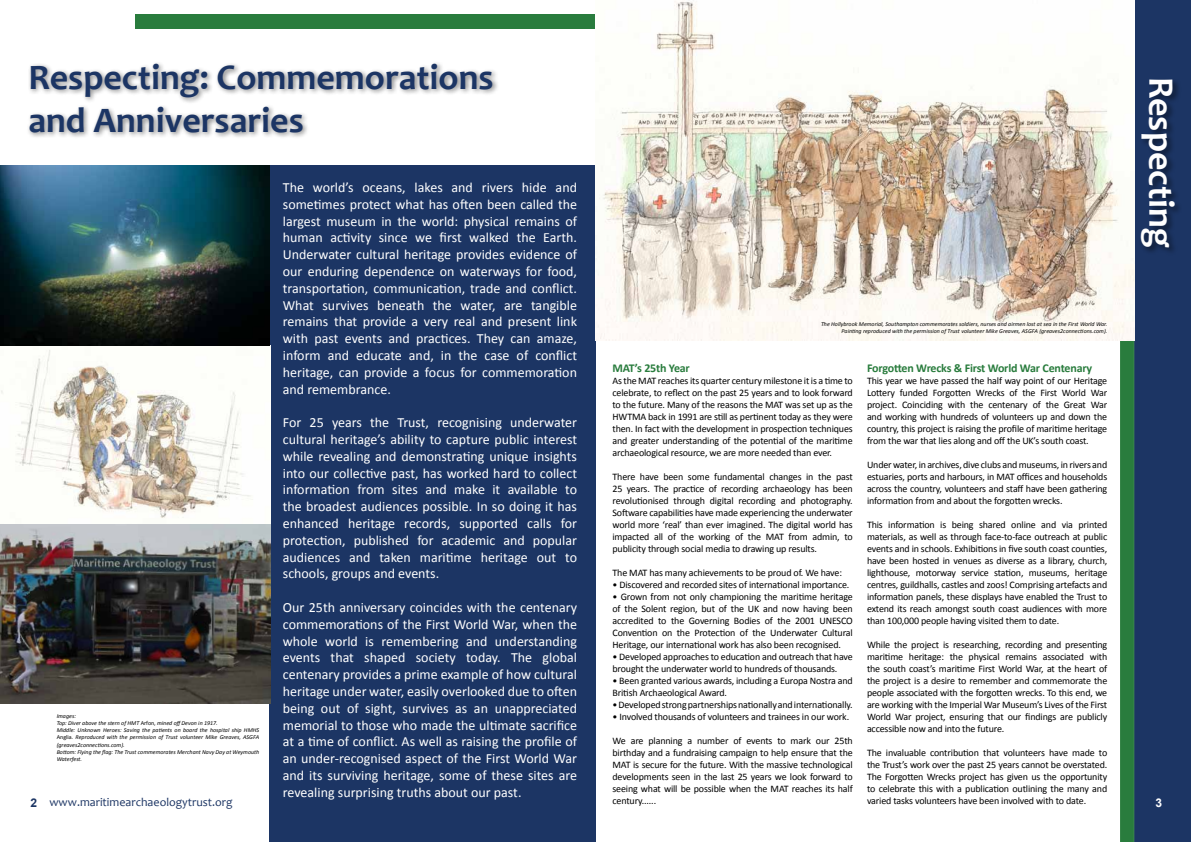
<style>
.page{position:relative;width:1191px;height:842px;background:#fff}
.page>*{position:absolute;margin:0;border:0;box-sizing:border-box;transform-origin:0 0}
.t1{font:700 36px/43.2px "Candara";color:#1c3564}
.t2{font:700 36px "Candara";color:#fff}
.t3{font:14px/16.8px "Calibri";color:#fff;text-align:justify}
.t4{font:700 12px "Calibri";letter-spacing:-.015em;color:#297c3d}
.t5{font:12px "Candara";color:#1c3564}
.t6{font:700 12px "Arial";color:#fff}
.t7{font:10px/12px "Calibri";letter-spacing:-.015em;color:#000;text-align:justify}
.t8{font:italic 6px/7.2px "Calibri";color:#000}
.s1{font-style:normal}
.s2{font-family:"Arial";font-weight:700}
</style>
<div class="page">
<div style="left:1134px;top:0;width:57px;height:842px;background:#1c3564"></div>
<svg style="left:1120px;top:340px;width:14px;height:502px;background:#2a7d3e"></svg>
<div style="left:135px;top:14px;width:460px;height:14px;background:#297c3d"></div>
<div style="left:1139px;top:78px;width:44px;height:178px;background:#000;opacity:.5"></div>
<div style="left:269px;top:166px;width:326px;height:676px;background:#1c3564"></div>
<div style="left:26px;top:60px;width:473px;height:79px;background:#000;opacity:.5"></div>
<img style="left:0;top:166px;width:270px;height:537px">
<img style="left:595px;top:1px;width:539px;height:339px">
<h1 class="t1" style="left:28px;top:55px;width:467px">Respecting: Commemorations and Anniversaries</h1>
<h1 class="t2" style="left:1183px;top:77px;width:173px;rotate:90deg">Respecting</h1>
<p class="t3" style="left:283px;top:178px;width:296px">The world’s oceans, lakes and rivers hide and sometimes protect what has often been called the largest museum in the world: physical remains of human activity since we first walked the Earth.<br>Underwater cultural heritage provides evidence of our enduring dependence on waterways for food, transportation, communication, trade and conflict.<br>What survives beneath the water, are tangible remains that provide a very real and present link with past events and practices. They can amaze, inform and educate and, in the case of conflict heritage, can provide a focus for commemoration and remembrance.</p>
<p class="t3" style="left:283px;top:414px;width:296px">For 25 years the Trust, recognising underwater cultural heritage’s ability to capture public interest while revealing and demonstrating unique insights into our collective past, has worked hard to collect information from sites and make it available to the broadest audiences possible. In so doing it has enhanced heritage records, supported calls for protection, published for academic and popular audiences and taken maritime heritage out to schools, groups and events.</p>
<p class="t3" style="left:283px;top:598px;width:296px">Our 25th anniversary coincides with the centenary commemorations of the First World War, when the whole world is remembering and understanding events that shaped society today. The global centenary provides a prime example of how cultural heritage under water, easily overlooked due to often being out of sight, survives as an unappreciated memorial to those who made the ultimate sacrifice at a time of conflict. As well as raising the profile of an under-recognised aspect of the First World War and its surviving heritage, some of these sites are revealing surprising truths about our past.</p>
<p class="t8" style="left:821px;top:320px;width:288px;text-align:right">The Hollybrook Memorial, Southampton commemorates soldiers, nurses and airmen lost at sea in the First World War.<br>Painting reproduced with the permission of Trust volunteer Mike Greaves, ASGFA (greaves2connections.com).</p>
<p class="t4" style="left:612px;top:360px;width:79px">MAT’s 25th Year</p>
<p class="t7" style="left:612px;top:374px;width:242px">As the MAT reaches its quarter century milestone it is a time to celebrate, to reflect on the past 25 years and to look forward to the future. Many of the reasons the MAT was set up as the HWTMA back in 1991 are still as pertinent today as they were then. In fact with the development in prospection techniques and greater understanding of the potential of the maritime archaeological resource, we are more needed than ever.</p>
<p class="t7" style="left:612px;top:470px;width:242px">There have been some fundamental changes in the past 25 years. The practice of recording archaeology has been revolutionised through digital recording and photography.<br>Software capabilities have made experiencing the underwater world more ‘real’ than ever imagined. The digital world has impacted all of the working of the MAT from admin, to publicity through social media to drawing up results.</p>
<p class="t7" style="left:612px;top:566px;width:231px">The MAT has many achievements to be proud of. We have:</p>
<p class="t7" style="left:612px;top:578px;width:238px">• Discovered and recorded sites of international importance.</p>
<p class="t7" style="left:612px;top:590px;width:242px">• Grown from not only championing the maritime heritage of the Solent region, but of the UK and now having been accredited to the Governing Bodies of the 2001 UNESCO Convention on the Protection of the Underwater Cultural Heritage, our international work has also been recognised.</p>
<p class="t7" style="left:612px;top:650px;width:242px">• Developed approaches to education and outreach that have brought the underwater world to hundreds of thousands.</p>
<p class="t7" style="left:612px;top:674px;width:242px">• Been granted various awards, including a Europa Nostra and<br>British Archaeological Award.</p>
<p class="t7" style="left:612px;top:698px;width:242px">• Developed strong partnerships nationally and internationally.</p>
<p class="t7" style="left:612px;top:710px;width:238px">• Involved thousands of volunteers and trainees in our work.</p>
<p class="t7" style="left:612px;top:734px;width:242px">We are planning a number of events to mark our 25th birthday and a fundraising campaign to help ensure that the MAT is secure for the future. With the massive technological developments seen in the last 25 years we look forward to seeing what will be possible when the MAT reaches its half century......</p>
<p class="t4" style="left:867px;top:360px;width:227px">Forgotten Wrecks &amp; First World War Centenary</p>
<p class="t7" style="left:867px;top:374px;width:242px">This year we have passed the half way point of our Heritage Lottery funded Forgotten Wrecks of the First World War project. Coinciding with the centenary of the Great War and working with hundreds of volunteers up and down the country, this project is raising the profile of maritime heritage from the war that lies along and off the UK’s south coast.</p>
<p class="t7" style="left:867px;top:458px;width:242px">Under water, in archives, dive clubs and museums, in rivers and estuaries, ports and harbours, in MAT offices and households across the country, volunteers and staff have been gathering information from and about the forgotten wrecks.</p>
<p class="t7" style="left:867px;top:518px;width:242px">This information is being shared online and via printed materials, as well as through face-to-face outreach at public events and in schools. Exhibitions in five south coast counties, have been hosted in venues as diverse as a library, church, lighthouse, motorway service station, museums, heritage centres, guildhalls, castles and zoos! Comprising artefacts and information panels, these displays have enabled the Trust to extend its reach amongst south coast audiences with more than 100,000 people having visited them to date.</p>
<p class="t7" style="left:867px;top:638px;width:242px">While the project is researching, recording and presenting maritime heritage: the physical remains associated with the south coast’s maritime First World War, at the heart of the project is a desire to remember and commemorate the people associated with the forgotten wrecks. To this end, we are working with the Imperial War Museum’s Lives of the First World War project, ensuring that our findings are publicly accessible now and into the future.</p>
<p class="t7" style="left:867px;top:746px;width:242px">The invaluable contribution that volunteers have made to the Trust’s work over the past 25 years cannot be overstated.<br>The Forgotten Wrecks project has given us the opportunity to celebrate this with a publication outlining the many and varied tasks volunteers have been involved with to date.</p>
<p class="t8" style="left:57px;top:712px;width:204px">Images:<br>Top: Diver above the stern of HMT <span class="s1">Arfon,</span> mined off Devon in 1917.<br>Middle: Unknown Heroes: Saving the patients on board the hospital ship HMHS <span class="s1">Anglia</span>. Reproduced with the permission of Trust volunteer Mike Greaves, ASGFA (greaves2connections.com).<br>Bottom: Flying the flag: The Trust commemorates Merchant Navy Day at Weymouth Waterfest.</p>
<p class="t5" style="left:30px;top:794px;width:204px"><span class="s2">2</span> www.maritimearchaeologytrust.org</p>
<p class="t6" style="left:1155px;top:794px;width:8px">3</p>
</div>
